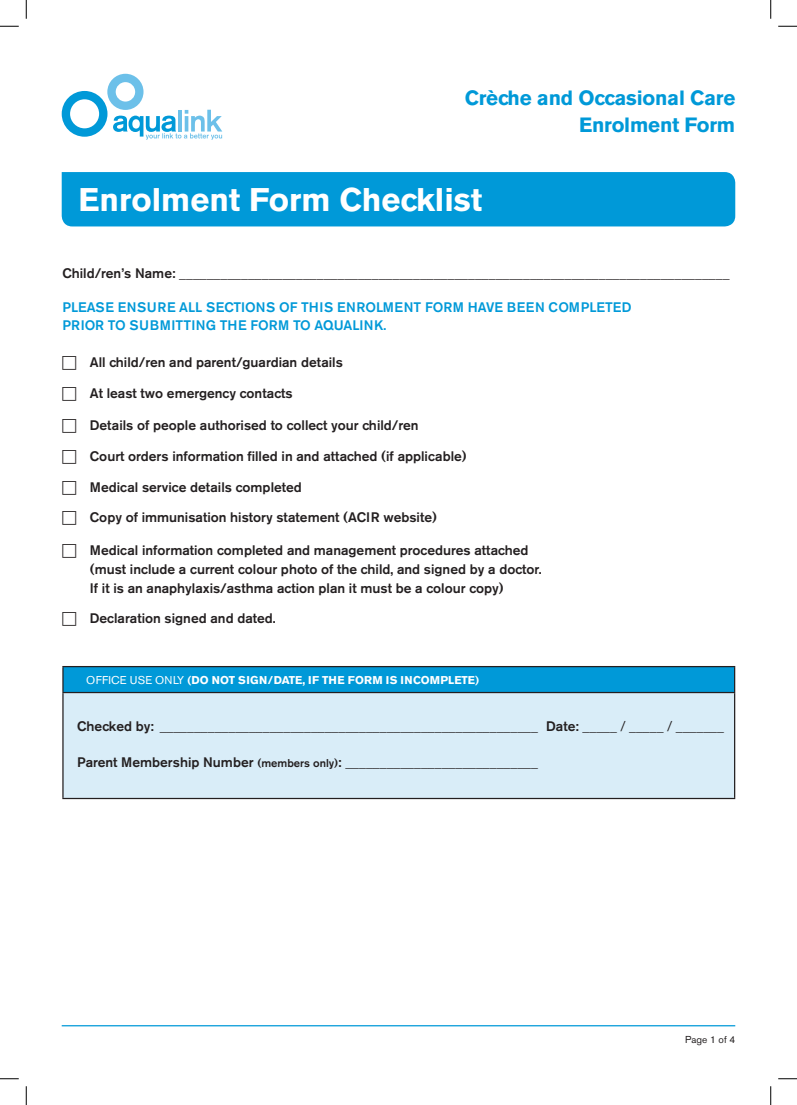
<style>
.page{position:relative;width:797px;height:1105px;background:#fff}
.page>*{position:absolute;margin:0;border:0;box-sizing:border-box;transform-origin:0 0}
.t1{font:700 32.5px "Akzidenz Grotesk BE";color:#fff}
.t2{font:700 20.5px/26.9px "Akzidenz Grotesk BE";letter-spacing:-.01em;color:#0099d8;text-align:right}
.t3{font:500 13.75px/18.8px "Akzidenz Grotesk BE";color:#231f20}
.t4{font:13.75px "Helvetica Neue";color:#231f20}
.t5{font:500 13.75px/17.5px "Akzidenz Grotesk BE";color:#0099d8}
.t6{font:700 11.25px "Akzidenz Grotesk BE";letter-spacing:.02em;color:#fff}
.t7{font:10px "Akzidenz Grotesk BE";color:#231f20}
.s1{font-family:"Akzidenz Grotesk BE";font-weight:500}
.s2{font-weight:400}
.s3{font-family:"Akzidenz Grotesk BE";font-weight:500;font-size:11.25px}
</style>
<div class="page">
<svg style="left:62px;top:74px;width:160px;height:66px"></svg>
<hr style="left:62px;top:1025px;width:673px;height:1px;background:#0099d8">
<div style="left:62px;top:172px;width:673px;height:54px;background:#0099d8"></div>
<div style="left:63px;top:667px;width:671px;height:25px;background:#0099d8"></div>
<div style="left:63px;top:692px;width:671px;height:106px;background:#d9edf8"></div>
<hr style="left:62px;top:693px;width:2px;height:105px;background:#231f20">
<hr style="left:734px;top:693px;width:1px;height:105px;background:#231f20">
<hr style="left:62px;top:666px;width:673px;height:1px;background:#231f20">
<hr style="left:62px;top:667px;width:2px;height:25px;background:#231f20">
<svg style="left:734px;top:667px;width:1px;height:25px"></svg>
<hr style="left:62px;top:692px;width:673px;height:1px;background:#231f20">
<hr style="left:62px;top:798px;width:673px;height:1px;background:#231f20">
<svg style="left:0;top:25px;width:19px;height:2px"></svg>
<svg style="left:778px;top:25px;width:19px;height:2px"></svg>
<svg style="left:0;top:1078px;width:19px;height:1px"></svg>
<svg style="left:778px;top:1078px;width:19px;height:1px"></svg>
<svg style="left:25px;top:0;width:2px;height:19px"></svg>
<svg style="left:25px;top:1086px;width:2px;height:19px"></svg>
<svg style="left:770px;top:0;width:1px;height:19px"></svg>
<svg style="left:770px;top:1086px;width:1px;height:19px"></svg>
<h2 class="t2" style="left:465px;top:85px;width:272px">Crèche and Occasional Care<br>Enrolment Form</h2>
<h1 class="t1" style="left:79px;top:180px;width:405px">Enrolment Form Checklist</h1>
<p class="t4" style="left:62px;top:265px;width:668px"><span class="s1">Child/ren’s Name:</span> ________________________________________________________________________________</p>
<p class="t5" style="left:62px;top:299px;width:571px">PLEASE ENSURE ALL SECTIONS OF THIS ENROLMENT FORM HAVE BEEN COMPLETED<br>PRIOR TO SUBMITTING THE FORM TO AQUALINK.</p>
<p class="t3" style="left:90px;top:353px;width:254px">All child/ren and parent/guardian details</p>
<p class="t3" style="left:90px;top:384px;width:204px">At least two emergency contacts</p>
<p class="t3" style="left:90px;top:415px;width:330px">Details of people authorised to collect your child/ren</p>
<p class="t3" style="left:90px;top:447px;width:378px">Court orders information filled in and attached (if applicable)</p>
<p class="t3" style="left:90px;top:473px;width:348px;line-height:29.4px">Medical service details completed<br>Copy of immunisation history statement (ACIR website)</p>
<p class="t3" style="left:90px;top:541px;width:453px">Medical information completed and management procedures attached (must include a current colour photo of the child, and signed by a doctor.<br>If it is an anaphylaxis/asthma action plan it must be a colour copy)</p>
<p class="t3" style="left:90px;top:609px;width:187px">Declaration signed and dated.</p>
<p class="t6" style="left:86px;top:673px;width:394px"><span class="s2">OFFICE USE ONLY</span> (DO NOT SIGN/DATE, IF THE FORM IS INCOMPLETE)</p>
<p class="t4" style="left:77px;top:718px;width:648px"><span class="s1">Checked by:</span> _______________________________________________________ <span class="s1">Date:</span> _____ / _____ / _______</p>
<p class="t4" style="left:77px;top:754px;width:462px"><span class="s1">Parent Membership Number</span> <span class="s3">(members only)</span><span class="s1">:</span> ____________________________</p>
<p class="t7" style="left:685px;top:1033px;width:51px">Page 1 of 4</p>
</div>
